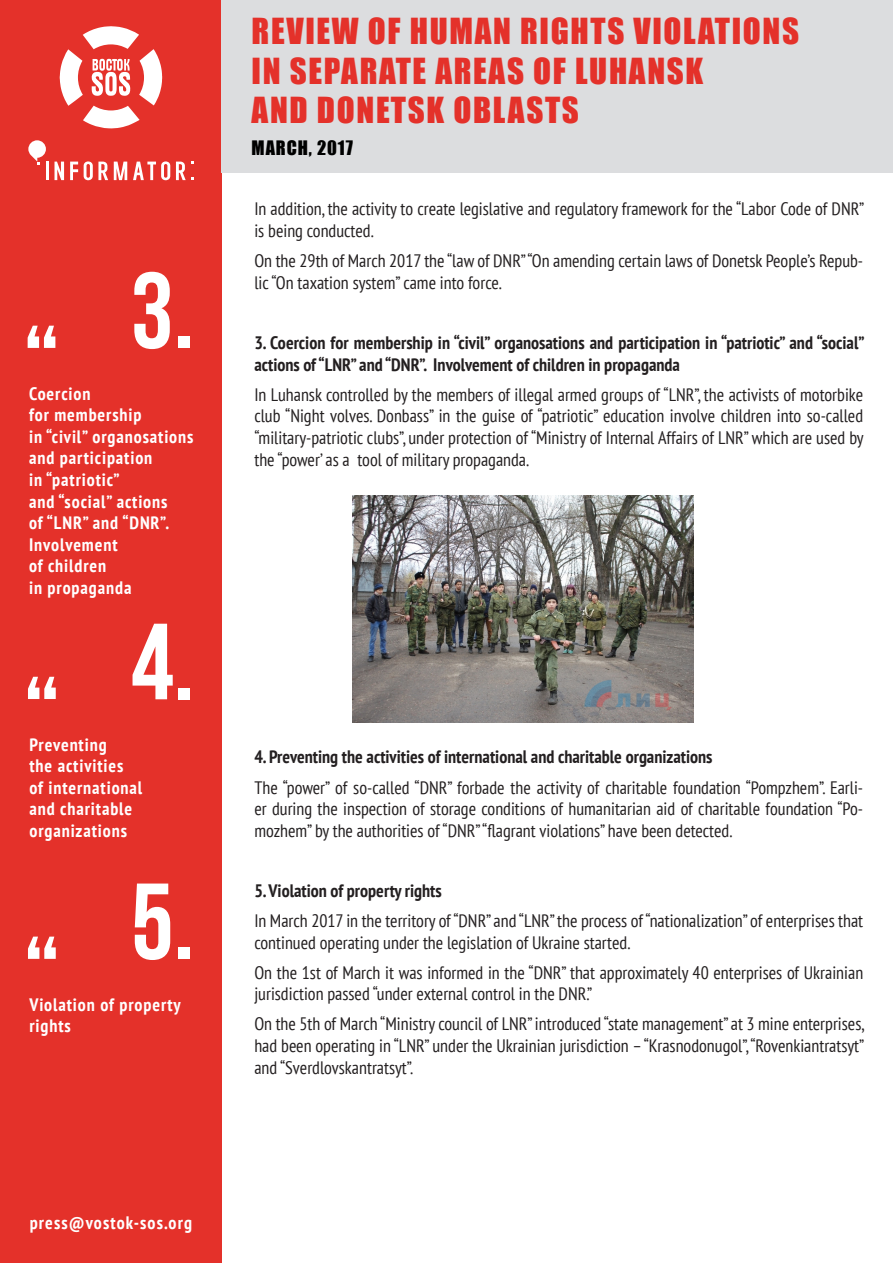
<style>
.page{position:relative;width:893px;height:1263px;background:#fff}
.page>*{position:absolute;margin:0;border:0;box-sizing:border-box;transform-origin:0 0}
.t1{font:700 108px "Bebas Neue";color:#fff}
.t2{font:33px/39.6px "Impact";letter-spacing:.05em;color:#e4312a}
.t3{font:18.3px "Impact";letter-spacing:.05em;color:#000}
.Стиль_абзаца_1{font:condensed 18px/21.6px "PT Sans";color:#231f20}
.t4{font:700 condensed 18px/21.6px "PT Sans";letter-spacing:.05em;color:#fff}
.Стиль_абзаца_1-2{font:700 condensed 18px/21.6px "PT Sans";color:#231f20}
</style>
<div class="page">
<div style="left:0;top:0;width:222px;height:1263px;background:#e4312a"></div>
<div style="left:222px;top:0;width:671px;height:172px;background:#dcdddf"></div>
<svg style="left:70px;top:162px;width:8px;height:18px"></svg>
<svg style="left:54px;top:162px;width:10px;height:18px"></svg>
<hr style="left:46px;top:162px;width:3px;height:18px;background:#fff">
<svg style="left:114px;top:162px;width:13px;height:18px"></svg>
<svg style="left:133px;top:161px;width:37px;height:19px"></svg>
<svg style="left:84px;top:161px;width:24px;height:19px"></svg>
<svg style="left:176px;top:162px;width:18px;height:18px"></svg>
<svg style="left:28px;top:140px;width:18px;height:24px"></svg>
<svg style="left:60px;top:26px;width:102px;height:102px"></svg>
<svg style="left:28px;top:326px;width:27px;height:22px"></svg>
<svg style="left:28px;top:677px;width:28px;height:22px"></svg>
<svg style="left:28px;top:936px;width:28px;height:23px"></svg>
<img style="left:353px;top:496px;width:340px;height:227px">
<p class="t1" style="left:131px;top:252px;width:64px">3.</p>
<p class="t4" style="left:29px;top:382px;width:166px">Coercion<br>for membership<br>in “civil” organosations and participation<br>in “patriotic”<br>and “social” actions<br>of “LNR” and “DNR”.<br>Involvement<br>of children<br>in propaganda</p>
<p class="t1" style="left:131px;top:603px;width:64px">4.</p>
<p class="t4" style="left:29px;top:733px;width:114px">Preventing<br>the activities<br>of international and charitable organizations</p>
<p class="t1" style="left:131px;top:862px;width:64px">5.</p>
<p class="t4" style="left:29px;top:993px;width:153px">Violation of property rights</p>
<p class="t4" style="left:30px;top:1211px;width:164px">press@vostok-sos.org</p>
<h2 class="t2" style="left:252px;top:11px;width:549px">REVIEW OF HUMAN RIGHTS VIOLATIONS<br>IN SEPARATE AREAS OF LUHANSK<br>AND DONETSK OBLASTS</h2>
<p class="t3" style="left:252px;top:133px;width:103px">MARCH, 2017</p>
<p class="Стиль_абзаца_1" style="left:254px;top:198px;width:611px">In addition, the activity to create legislative and regulatory framework for the “Labor Code of DNR” is being conducted.</p>
<p class="Стиль_абзаца_1" style="left:254px;top:250px;width:610px">On the 29th of March 2017 the “law of DNR” “On amending certain laws of Donetsk People’s Repub&shy;lic “On taxation system” came into force.</p>
<p class="Стиль_абзаца_1-2" style="left:254px;top:331px;width:612px">3. Coercion for membership in “civil” organosations and participation in “patriotic” and “social” actions of “LNR” and “DNR”. Involvement of children in propaganda</p>
<p class="Стиль_абзаца_1" style="left:254px;top:383px;width:611px;text-align:justify">In Luhansk controlled by the members of illegal armed groups of “LNR”, the activists of motorbike club “Night volves. Donbass” in the guise of “patriotic” education involve children into so-called “military-patriotic clubs”, under protection of “Ministry of Internal Affairs of LNR” which are used by the “power’ as a tool of military propaganda.</p>
<p class="Стиль_абзаца_1-2" style="left:254px;top:746px;width:460px">4. Preventing the activities of international and charitable organizations</p>
<p class="Стиль_абзаца_1" style="left:254px;top:776px;width:610px;text-align:justify">The “power” of so-called “DNR” forbade the activity of charitable foundation “Pompzhem”. Earli&shy;er during the inspection of storage conditions of humanitarian aid of charitable foundation “Po&shy;mozhem” by the authorities of “DNR” “flagrant violations” have been detected.</p>
<p class="Стиль_абзаца_1-2" style="left:254px;top:879px;width:189px">5. Violation of property rights</p>
<p class="Стиль_абзаца_1" style="left:254px;top:909px;width:610px">In March 2017 in the territory of “DNR” and “LNR” the process of “nationalization” of enterprises that continued operating under the legislation of Ukraine started.</p>
<p class="Стиль_абзаца_1" style="left:254px;top:961px;width:610px">On the 1st of March it was informed in the “DNR” that approximately 40 enterprises of Ukrainian jurisdiction passed “under external control in the DNR.”</p>
<p class="Стиль_абзаца_1" style="left:254px;top:1013px;width:611px;text-align:justify">On the 5th of March “Ministry council of LNR” introduced “state management” at 3 mine enterprises, had been operating in “LNR” under the Ukrainian jurisdiction – “Krasnodonugol”, “Rovenkiantratsyt” and “Sverdlovskantratsyt”.</p>
</div>
